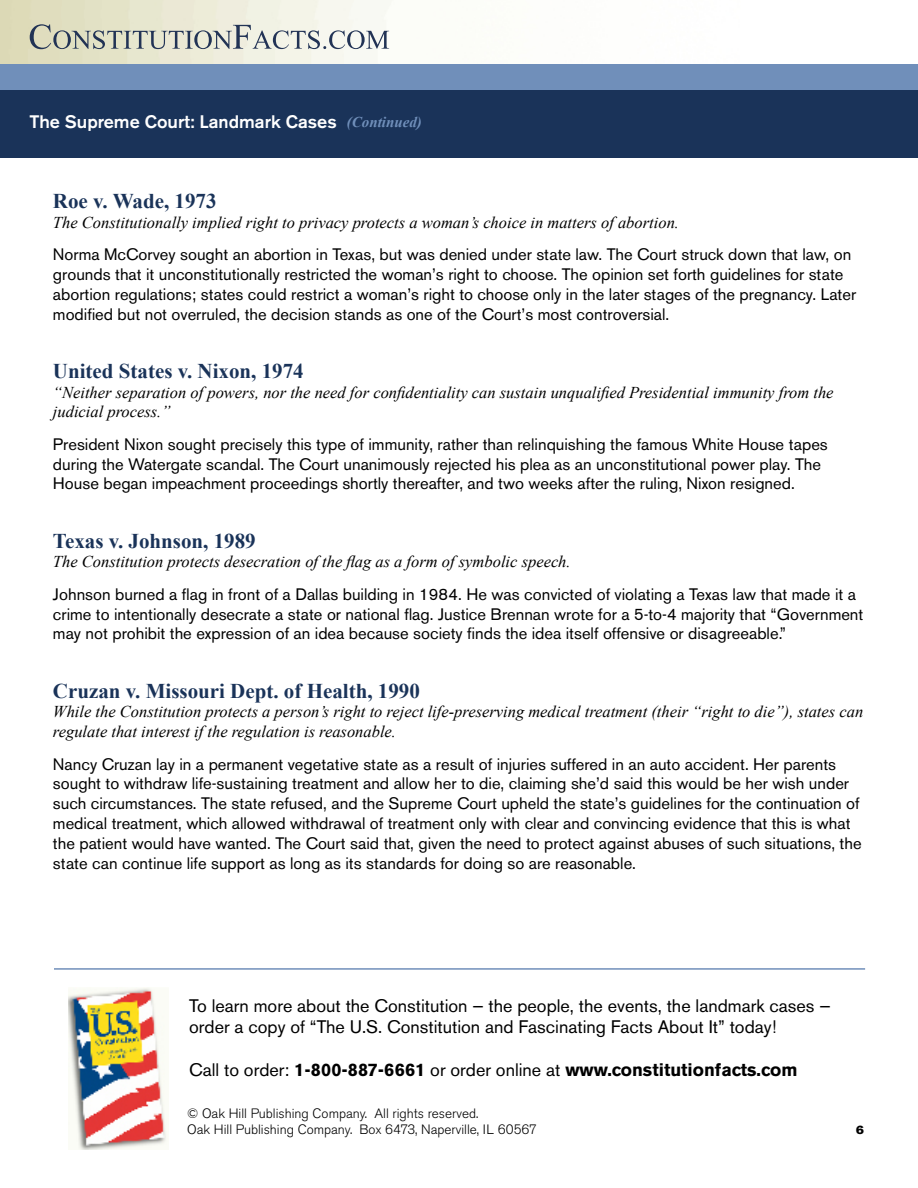
<style>
.page{position:relative;width:918px;height:1188px;background:#fff}
.page>*{position:absolute;margin:0;border:0;box-sizing:border-box;transform-origin:0 0}
.t1{font:700 21px "Times New Roman";color:#1a3359}
.t2{font:18px/21.6px "Akzidenz Grotesk BE";color:#000}
.t3{font:700 18px "Akzidenz Grotesk BE";color:#000}
.t4{font:500 18px "Akzidenz Grotesk BE";color:#fff}
.t5{font:16.5px/19.8px "Akzidenz Grotesk BE";color:#000}
.t6{font:italic 16.5px/19.8px "Times New Roman";color:#000}
.t7{font:300 13.5px/16.2px "Akzidenz Grotesk BE";color:#000}
.t8{font:12px "Akzidenz Grotesk BE Super";color:#000}
.s1{font-family:"Times New Roman";font-weight:700;font-style:italic;font-size:15px;color:#708fba}
.s2{font-weight:400}
</style>
<div class="page">
<div style="left:0;top:85px;width:918px;height:73px;background:#1a3359"></div>
<div style="left:0;top:64px;width:918px;height:26px;background:#708fba"></div>
<svg style="left:30px;top:24px;width:359px;height:25px"></svg>
<img style="left:69px;top:987px;width:98px;height:162px">
<hr style="left:54px;top:968px;width:811px;height:2px;background:#708fba">
<p class="t4" style="left:30px;top:110px;width:394px">The Supreme Court: Landmark Cases <span class="s1">(Continued)</span></p>
<p class="t1" style="left:53px;top:189px;width:165px">Roe v. Wade, 1973</p>
<p class="t6" style="left:53px;top:212px;width:628px">The Constitutionally implied right to privacy protects a woman’s choice in matters of abortion.</p>
<p class="t5" style="left:53px;top:245px;width:805px">Norma McCorvey sought an abortion in Texas, but was denied under state law. The Court struck down that law, on grounds that it unconstitutionally restricted the woman’s right to choose. The opinion set forth guidelines for state abortion regulations; states could restrict a woman’s right to choose only in the later stages of the pregnancy. Later modified but not overruled, the decision stands as one of the Court’s most controversial.</p>
<p class="t1" style="left:53px;top:359px;width:252px">United States v. Nixon, 1974</p>
<p class="t6" style="left:53px;top:382px;width:782px">“Neither separation of powers, nor the need for confidentiality can sustain unqualified Presidential immunity from the judicial process.”</p>
<p class="t5" style="left:53px;top:434px;width:776px">President Nixon sought precisely this type of immunity, rather than relinquishing the famous White House tapes during the Watergate scandal. The Court unanimously rejected his plea as an unconstitutional power play. The<br>House began impeachment proceedings shortly thereafter, and two weeks after the ruling, Nixon resigned.</p>
<p class="t1" style="left:53px;top:528px;width:204px">Texas v. Johnson, 1989</p>
<p class="t6" style="left:53px;top:552px;width:519px">The Constitution protects desecration of the flag as a form of symbolic speech.</p>
<p class="t5" style="left:53px;top:584px;width:812px">Johnson burned a flag in front of a Dallas building in 1984. He was convicted of violating a Texas law that made it a crime to intentionally desecrate a state or national flag. Justice Brennan wrote for a 5-to-4 majority that “Government may not prohibit the expression of an idea because society finds the idea itself offensive or disagreeable.”</p>
<p class="t1" style="left:53px;top:678px;width:368px">Cruzan v. Missouri Dept. of Health, 1990</p>
<p class="t6" style="left:53px;top:702px;width:812px">While the Constitution protects a person’s right to reject life-preserving medical treatment (their “right to die”), states can regulate that interest if the regulation is reasonable.</p>
<p class="t5" style="left:53px;top:754px;width:810px">Nancy Cruzan lay in a permanent vegetative state as a result of injuries suffered in an auto accident. Her parents sought to withdraw life-sustaining treatment and allow her to die, claiming she’d said this would be her wish under such circumstances. The state refused, and the Supreme Court upheld the state’s guidelines for the continuation of medical treatment, which allowed withdrawal of treatment only with clear and convincing evidence that this is what the patient would have wanted. The Court said that, given the need to protect against abuses of such situations, the state can continue life support as long as its standards for doing so are reasonable.</p>
<p class="t2" style="left:189px;top:995px;width:643px">To learn more about the Constitution — the people, the events, the landmark cases — order a copy of “The U.S. Constitution and Fascinating Facts About It” today!</p>
<p class="t3" style="left:189px;top:1060px;width:610px"><span class="s2">Call to order:</span> 1-800-887-6661 <span class="s2">or order online at</span> www.constitutionfacts.com</p>
<p class="t7" style="left:187px;top:1105px;width:351px">© Oak Hill Publishing Company. All rights reserved.<br>Oak Hill Publishing Company. Box 6473, Naperville, IL 60567</p>
<p class="t8" style="left:856px;top:1123px;width:9px">6</p>
</div>
